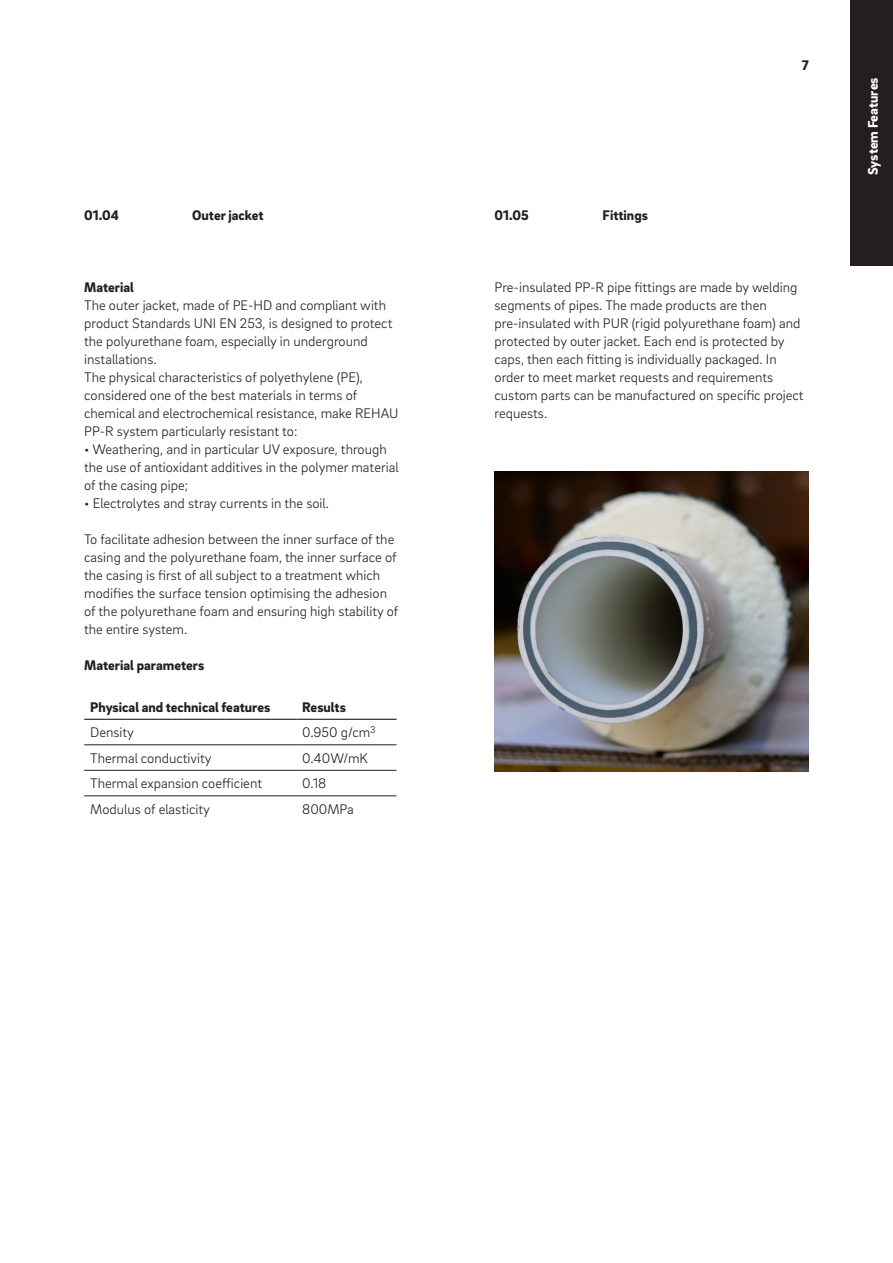
<style>
.page{position:relative;width:893px;height:1263px;background:#fff}
.page>*{position:absolute;margin:0;border:0;box-sizing:border-box;transform-origin:0 0}
._16__Body_text_-_9_5{font:300 14.25px/18px "Brix Sans";color:#231f20}
._14__Body_subline{font:900 14.25px "Brix Sans";color:#231f20}
._16__Body_text_-_9_5-2{font:900 14.25px "Brix Sans";color:#231f20}
.RT__Register_-_9_5pt{font:900 14.25px "Brix Sans";color:#fff}
</style>
<div class="page">
<hr style="left:84px;top:744px;width:212px;height:1px;background:#231f20">
<hr style="left:296px;top:744px;width:100px;height:1px;background:#231f20">
<hr style="left:84px;top:770px;width:212px;height:1px;background:#231f20">
<hr style="left:296px;top:770px;width:100px;height:1px;background:#231f20">
<hr style="left:84px;top:795px;width:212px;height:1px;background:#231f20">
<hr style="left:296px;top:795px;width:100px;height:1px;background:#231f20">
<hr style="left:84px;top:719px;width:212px;height:1px;background:#231f20">
<hr style="left:296px;top:719px;width:100px;height:1px;background:#231f20">
<img style="left:495px;top:472px;width:314px;height:300px">
<div style="left:850px;top:0;width:43px;height:265px;background:#231f20"></div>
<p class="_16__Body_text_-_9_5-2" style="left:84px;top:205px;width:36px">01.04</p>
<p class="_16__Body_text_-_9_5-2" style="left:192px;top:205px;width:73px">Outer jacket</p>
<p class="_14__Body_subline" style="left:84px;top:277px;width:51px">Material</p>
<p class="_16__Body_text_-_9_5" style="left:84px;top:295px;width:310px">The outer jacket, made of PE-HD and compliant with product Standards UNI EN 253, is designed to protect the polyurethane foam, especially in underground installations.</p>
<p class="_16__Body_text_-_9_5" style="left:84px;top:367px;width:316px">The physical characteristics of polyethylene (PE), considered one of the best materials in terms of chemical and electrochemical resistance, make REHAU PP-R system particularly resistant to:</p>
<p class="_16__Body_text_-_9_5" style="left:84px;top:439px;width:316px">• Weathering, and in particular UV exposure, through the use of antioxidant additives in the polymer material of the casing pipe;</p>
<p class="_16__Body_text_-_9_5" style="left:84px;top:493px;width:246px">• Electrolytes and stray currents in the soil.</p>
<p class="_16__Body_text_-_9_5" style="left:84px;top:529px;width:316px">To facilitate adhesion between the inner surface of the casing and the polyurethane foam, the inner surface of the casing is first of all subject to a treatment which modifies the surface tension optimising the adhesion of the polyurethane foam and ensuring high stability of the entire system.</p>
<p class="_14__Body_subline" style="left:84px;top:655px;width:122px">Material parameters</p>
<p class="_14__Body_subline" style="left:90px;top:697px;width:182px">Physical and technical features</p>
<p class="_14__Body_subline" style="left:302px;top:697px;width:45px">Results</p>
<p class="_16__Body_text_-_9_5" style="left:90px;top:723px;width:45px">Density</p>
<p class="_16__Body_text_-_9_5" style="left:302px;top:723px;width:75px">0.950 g/cm<sup>3</sup></p>
<p class="_16__Body_text_-_9_5" style="left:90px;top:748px;width:123px">Thermal conductivity</p>
<p class="_16__Body_text_-_9_5" style="left:302px;top:748px;width:67px">0.40W/mK</p>
<p class="_16__Body_text_-_9_5" style="left:90px;top:774px;width:173px">Thermal expansion coefficient</p>
<p class="_16__Body_text_-_9_5" style="left:302px;top:774px;width:26px">0.18</p>
<p class="_16__Body_text_-_9_5" style="left:90px;top:799px;width:121px">Modulus of elasticity</p>
<p class="_16__Body_text_-_9_5" style="left:302px;top:799px;width:53px">800MPa</p>
<p class="_16__Body_text_-_9_5-2" style="left:495px;top:205px;width:36px">01.05</p>
<p class="_16__Body_text_-_9_5-2" style="left:603px;top:205px;width:47px">Fittings</p>
<p class="_14__Body_subline" style="left:802px;top:56px;width:8px">7</p>
<p class="_16__Body_text_-_9_5" style="left:495px;top:277px;width:311px">Pre-insulated PP-R pipe fittings are made by welding segments of pipes. The made products are then pre-insulated with PUR (rigid polyurethane foam) and protected by outer jacket. Each end is protected by caps, then each fitting is individually packaged. In order to meet market requests and requirements custom parts can be manufactured on specific project requests.</p>
<p class="RT__Register_-_9_5pt" style="left:864px;top:175px;width:99px;rotate:-90deg">System Features</p>
</div>
